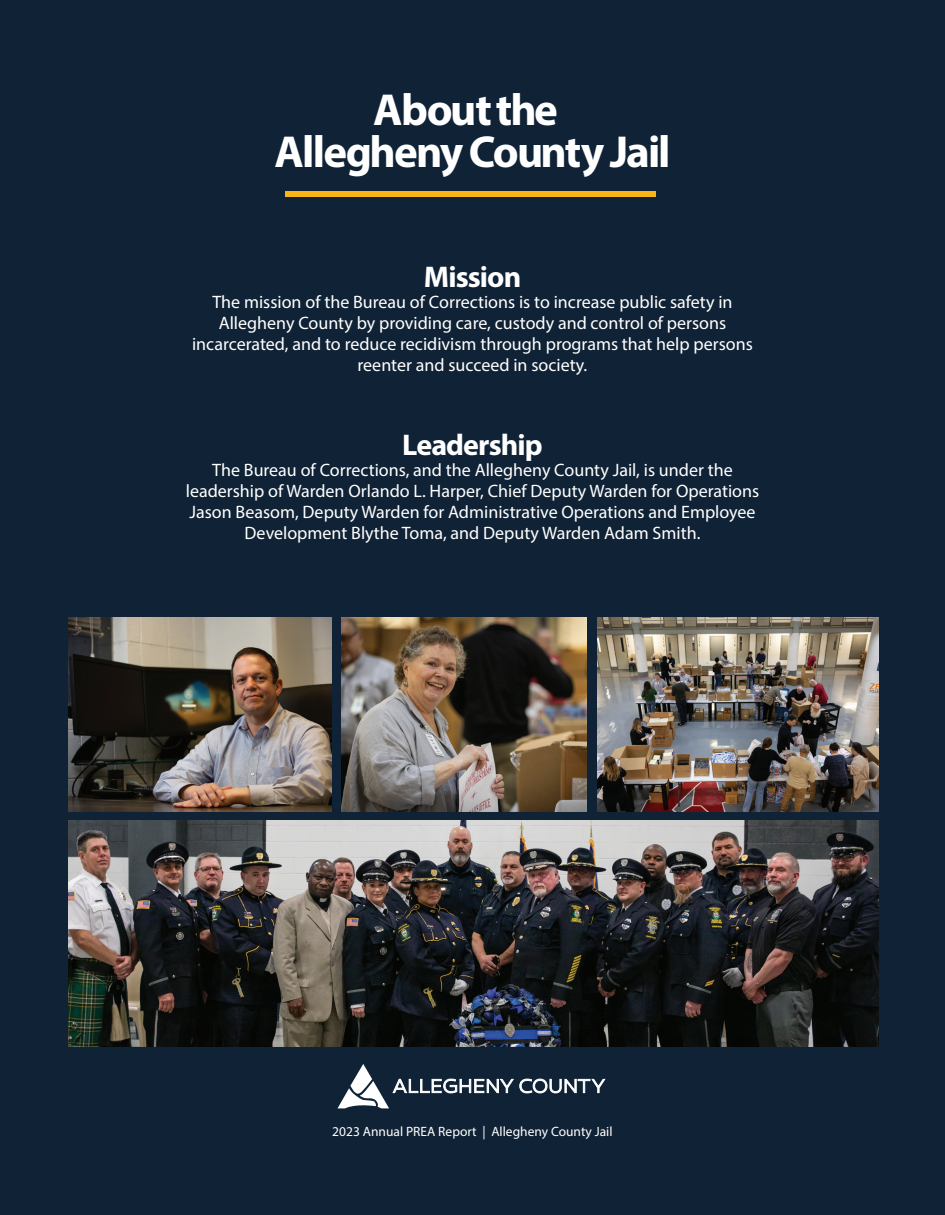
<style>
.page{position:relative;width:945px;height:1215px;background:#102235}
.page>*{position:absolute;margin:0;border:0;box-sizing:border-box;transform-origin:0 0}
.t1{font:700 45px/41.5px "Myriad Pro";letter-spacing:-.04em;color:#fff;text-align:center}
.t2{font:700 30px "Myriad Pro";letter-spacing:-.03em;color:#fff}
.t3{font:18px/21px "Myriad Pro";color:#fff;text-align:center}
.t4{font:13.5px "Myriad Pro";color:#fff}
</style>
<div class="page">
<div style="left:286px;top:191px;width:370px;height:6px;background:#fbb515"></div>
<img style="left:69px;top:617px;width:262px;height:194px">
<img style="left:341px;top:617px;width:246px;height:194px">
<img style="left:597px;top:617px;width:282px;height:194px">
<img style="left:69px;top:820px;width:810px;height:226px">
<svg style="left:338px;top:1064px;width:268px;height:44px"></svg>
<h1 class="t1" style="left:274px;top:88px;width:398px">About the<br>Allegheny County Jail</h1>
<h2 class="t2" style="left:424px;top:258px;width:99px">Mission</h2>
<p class="t3" style="left:192px;top:291px;width:562px">The mission of the Bureau of Corrections is to increase public safety in Allegheny County by providing care, custody and control of persons incarcerated, and to reduce recidivism through programs that help persons reenter and succeed in society.</p>
<h2 class="t2" style="left:402px;top:426px;width:142px">Leadership</h2>
<p class="t3" style="left:186px;top:459px;width:575px">The Bureau of Corrections, and the Allegheny County Jail, is under the leadership of Warden Orlando L. Harper, Chief Deputy Warden for Operations Jason Beasom, Deputy Warden for Administrative Operations and Employee Development Blythe Toma, and Deputy Warden Adam Smith.</p>
<p class="t4" style="left:332px;top:1123px;width:282px">2023 Annual PREA Report | Allegheny County Jail</p>
</div>
